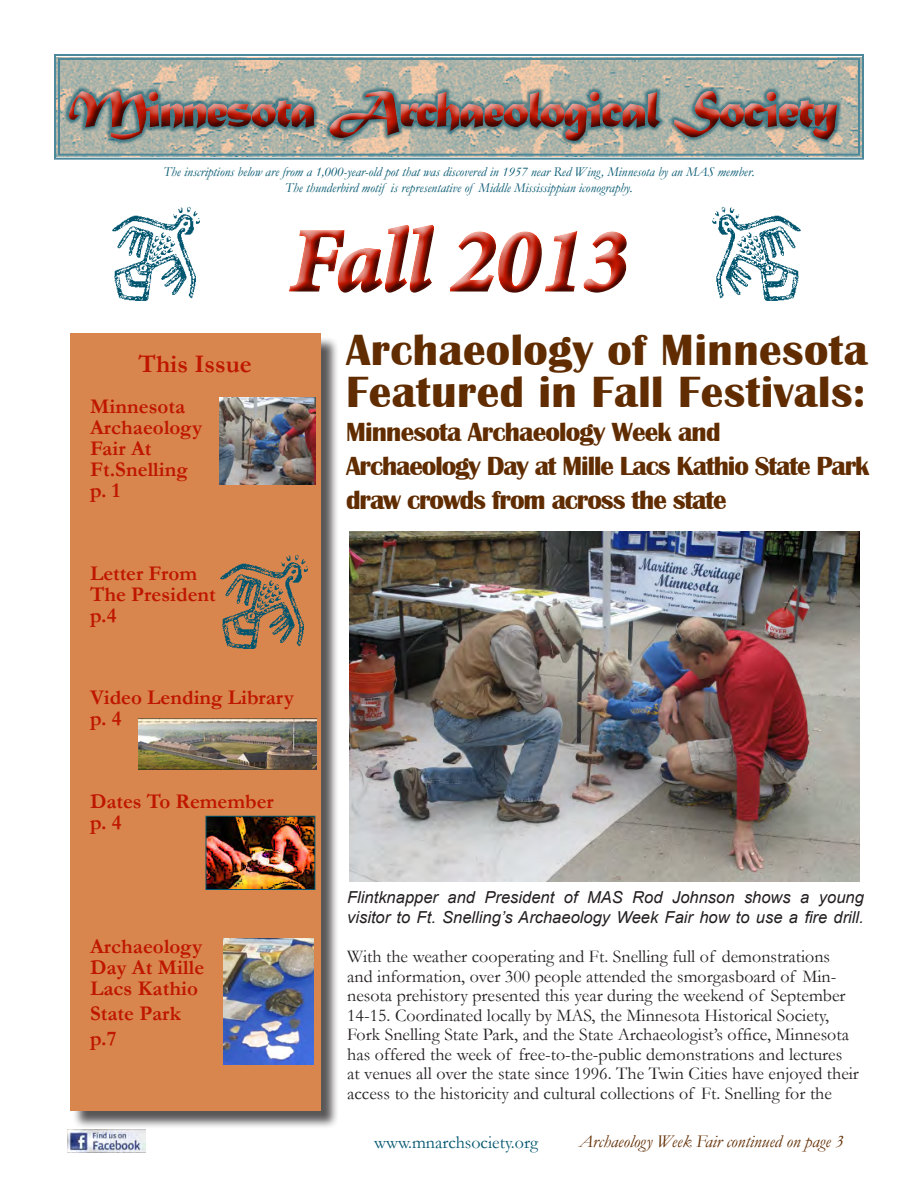
<style>
.page{position:relative;width:918px;height:1188px;background:#fff}
.page>*{position:absolute;margin:0;border:0;box-sizing:border-box;transform-origin:0 0}
.t1{font:italic 700 90px "Minion";color:#bf1600}
.t2{font:54px "Matura MT Script Capitals";letter-spacing:-.05em;color:#bf1600}
.Article_Heading{font:700 45px/42px "Britannic";letter-spacing:.01em;color:#602c00}
.Article_Heading-2{font:700 27px "Britannic";letter-spacing:-.04em;color:#602c00}
.t3{font:700 25.5px "Garamond";color:#bf1600}
.t4{font:700 21px/21px "Garamond";letter-spacing:.005em;color:#bf1600}
.t5{font:18px/19.5px "Garamond";color:#231f20}
.Body_Copy{font:italic 18px "Garamond";color:#602c00}
.cut_line_left{font:18px "Garamond";color:#00556f}
.t6{font:italic 16.5px/19.8px "Arial";color:#231f20}
.cut_line_left-2{font:italic 13.5px/16.2px "Garamond";color:#00556f;text-align:center}
</style>
<div class="page">
<img style="left:712px;top:206px;width:89px;height:95px">
<svg style="left:54px;top:54px;width:810px;height:106px;background:#a0aea9"></svg>
<div style="left:58px;top:80px;width:789px;height:66px;background:#fff;opacity:.75"></div>
<div style="left:61px;top:85px;width:787px;height:67px;background:#231f20;opacity:.75"></div>
<div style="left:281px;top:218px;width:357px;height:86px;background:#231f20;opacity:.75"></div>
<img style="left:112px;top:206px;width:88px;height:95px">
<div style="left:72px;top:336px;width:267px;height:794px;background:#231f20;opacity:.75"></div>
<div style="left:70px;top:334px;width:250px;height:777px;background:#d8864d"></div>
<img style="left:68px;top:1129px;width:78px;height:24px">
<img style="left:208px;top:818px;width:105px;height:70px">
<div style="left:206px;top:816px;width:109px;height:74px;border:1px solid #00556f"></div>
<img style="left:349px;top:532px;width:510px;height:350px">
<img style="left:220px;top:398px;width:95px;height:86px">
<img style="left:139px;top:719px;width:177px;height:51px">
<img style="left:223px;top:939px;width:91px;height:126px">
<img style="left:220px;top:538px;width:119px;height:115px">
<h2 class="t2" style="left:68px;top:77px;width:772px">Minnesota Archaeological Society</h2>
<p class="cut_line_left-2" style="left:163px;top:163px;width:593px">The inscriptions below are from a 1,000-year-old pot that was discovered in 1957 near Red Wing, Minnesota by an MAS member.<br>The thunderbird motif is representative of Middle Mississippian iconography.</p>
<p class="t3" style="left:138px;top:349px;width:115px">This Issue</p>
<p class="t4" style="left:90px;top:396px;width:114px">Minnesota<br>Archaeology<br>Fair At<br>Ft.Snelling p. 1</p>
<p class="t4" style="left:90px;top:562px;width:127px">Letter From<br>The President p.4</p>
<h1 class="t1" style="left:290px;top:216px;width:339px">Fall 2013</h1>
<p class="Article_Heading" style="left:346px;top:330px;width:523px">Archaeology of Minnesota<br>Featured in Fall Festivals:</p>
<p class="Article_Heading-2" style="left:346px;top:417px;width:376px">Minnesota Archaeology Week and</p>
<p class="Article_Heading-2" style="left:346px;top:451px;width:525px">Archaeology Day at Mille Lacs Kathio State Park</p>
<p class="Article_Heading-2" style="left:346px;top:484px;width:382px">draw crowds from across the state</p>
<p class="t4" style="left:90px;top:687px;width:205px">Video Lending Library p. 4</p>
<p class="t4" style="left:90px;top:790px;width:185px">Dates To Remember p. 4</p>
<p class="t4" style="left:90px;top:935px;width:116px;text-align:justify">Archaeology Day At Mille Lacs Kathio</p>
<p class="t4" style="left:90px;top:1000px;width:92px;line-height:25.2px">State Park p.7</p>
<p class="t6" style="left:347px;top:888px;width:518px">Flintknapper and President of MAS Rod Johnson shows a young visitor to Ft. Snelling’s Archaeology Week Fair how to use a fire drill.</p>
<p class="t5" style="left:347px;top:947px;width:513px">With the weather cooperating and Ft. Snelling full of demonstrations and information, over 300 people attended the smorgasboard of Min&shy;nesota prehistory presented this year during the weekend of September 14-15. Coordinated locally by MAS, the Minnesota Historical Society, Fork Snelling State Park, and the State Archaeologist’s office, Minnesota has offered the week of free-to-the-public demonstrations and lectures at venues all over the state since 1996. The Twin Cities have enjoyed their access to the historicity and cultural collections of Ft. Snelling for the</p>
<p class="cut_line_left" style="left:374px;top:1131px;width:166px">www.mnarchsociety.org</p>
<p class="Body_Copy" style="left:579px;top:1130px;width:266px">Archaeology Week Fair continued on page 3</p>
</div>
